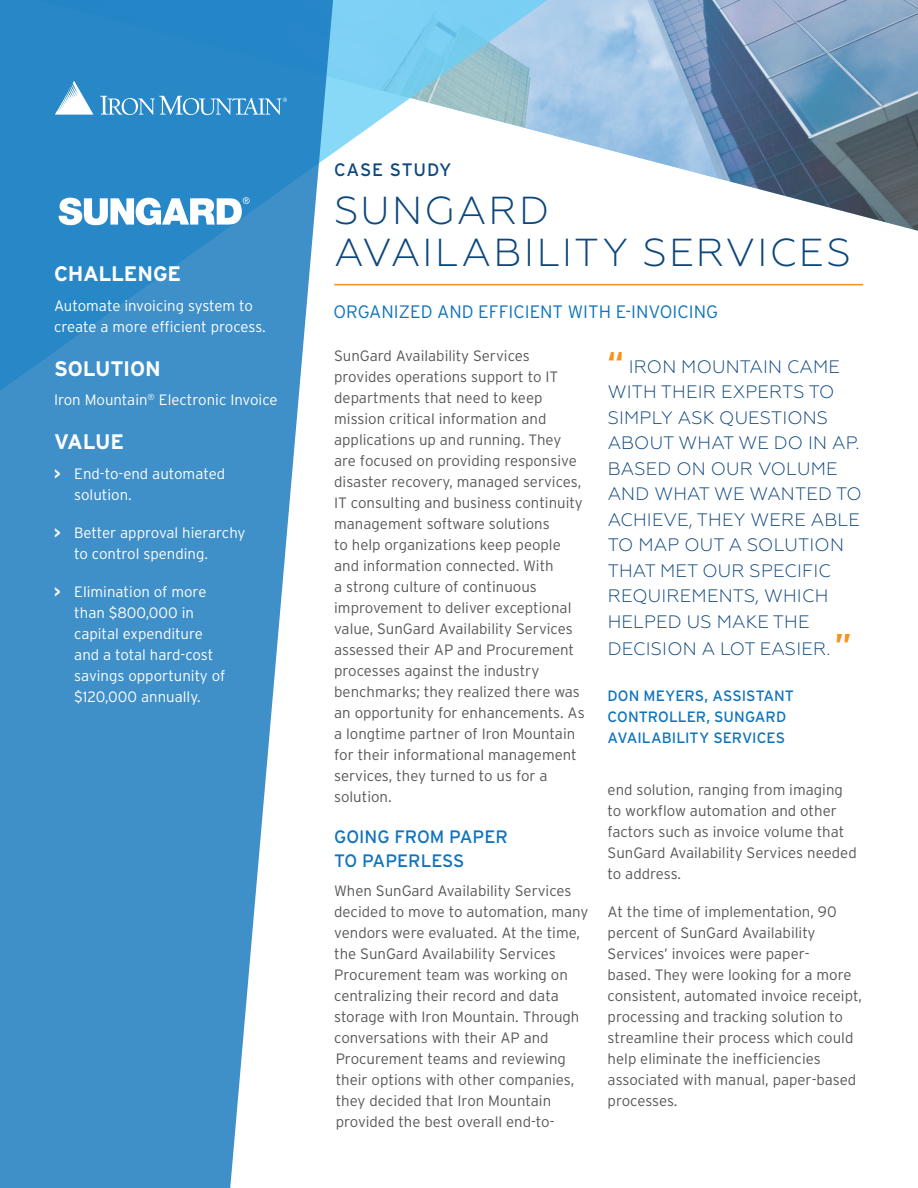
<style>
.page{position:relative;width:918px;height:1188px;background:#fff}
.page>*{position:absolute;margin:0;border:0;box-sizing:border-box;transform-origin:0 0}
.t1{font:300 39px/42px "Geometria";letter-spacing:.055em;color:#0d477c}
.t2{font:700 21px "Interstate";letter-spacing:-.015em;color:#fff}
.t3{font:300 18px/25.7px "Geometria";letter-spacing:.01em;color:#0d477c}
.t4{font:300 18px "Interstate";color:#1074bc}
.t5{font:18px/24px "Interstate";color:#1074bc}
.t6{font:18px "Interstate";letter-spacing:.04em;color:#0d477c}
.t7{font:300 15px/21px "Interstate";color:#57585a}
.t8{font:300 15px/21px "Interstate";color:#fff}
.t9{font:15px/21px "Interstate";color:#1074bc}
.s1{font-weight:700}
.s2{font-family:"Interstate";font-weight:700;font-size:30px;color:#f7931d}
</style>
<div class="page">
<hr style="left:334px;top:284px;width:529px;height:1px;background:#f7931d">
<img style="left:590px;top:0;width:328px;height:231px">
<svg style="left:334px;top:0;width:256px;height:286px"></svg>
<svg style="left:0;top:0;width:334px;height:1188px;fill:#3f8fc9"></svg>
<svg style="left:100px;top:96px;width:187px;height:19px"></svg>
<svg style="left:55px;top:81px;width:38px;height:34px"></svg>
<svg style="left:59px;top:197px;width:191px;height:29px"></svg>
<h2 class="t2" style="left:54px;top:261px;width:129px">CHALLENGE</h2>
<p class="t8" style="left:54px;top:295px;width:213px">Automate invoicing system to create a more efficient process.</p>
<h2 class="t2" style="left:54px;top:356px;width:108px">SOLUTION</h2>
<p class="t8" style="left:54px;top:389px;width:225px">Iron Mountain<sup>®</sup> Electronic Invoice</p>
<h2 class="t2" style="left:54px;top:429px;width:72px">VALUE</h2>
<p class="t8" style="left:74px;top:463px;width:152px;text-indent:-20px"><span class="s1">&gt;</span> End-to-end automated solution.</p>
<p class="t8" style="left:74px;top:522px;width:173px;text-indent:-20px"><span class="s1">&gt;</span> Better approval hierarchy to control spending.</p>
<p class="t8" style="left:74px;top:581px;width:153px;text-indent:-20px"><span class="s1">&gt;</span> Elimination of more than $800,000 in capital expenditure and a total hard-cost savings opportunity of $120,000 annually.</p>
<p class="t6" style="left:334px;top:158px;width:119px">CASE STUDY</p>
<h1 class="t1" style="left:334px;top:189px;width:518px">SUNGARD<br>AVAILABILITY SERVICES</h1>
<p class="t4" style="left:334px;top:301px;width:386px">ORGANIZED AND EFFICIENT WITH E-INVOICING</p>
<p class="t7" style="left:334px;top:345px;width:252px">SunGard Availability Services provides operations support to IT departments that need to keep mission critical information and applications up and running. They are focused on providing responsive disaster recovery, managed services, IT consulting and business continuity management software solutions<br>to help organizations keep people and information connected. With<br>a strong culture of continuous improvement to deliver exceptional value, SunGard Availability Services assessed their AP and Procurement processes against the industry benchmarks; they realized there was an opportunity for enhancements. As a longtime partner of Iron Mountain for their informational management services, they turned to us for a solution.</p>
<p class="t5" style="left:334px;top:824px;width:175px">GOING FROM PAPER<br>TO PAPERLESS</p>
<p class="t7" style="left:334px;top:880px;width:256px">When SunGard Availability Services decided to move to automation, many vendors were evaluated. At the time, the SunGard Availability Services Procurement team was working on centralizing their record and data storage with Iron Mountain. Through conversations with their AP and Procurement teams and reviewing their options with other companies, they decided that Iron Mountain provided the best overall end-to-</p>
<p class="t3" style="left:608px;top:353px;width:256px"><span class="s2">“</span> IRON MOUNTAIN CAME<br>WITH THEIR EXPERTS TO<br>SIMPLY ASK QUESTIONS<br>ABOUT WHAT WE DO IN AP.<br>BASED ON OUR VOLUME<br>AND WHAT WE WANTED TO<br>ACHIEVE, THEY WERE ABLE<br>TO MAP OUT A SOLUTION<br>THAT MET OUR SPECIFIC<br>REQUIREMENTS, WHICH<br>HELPED US MAKE THE<br>DECISION A LOT EASIER. <span class="s2">”</span></p>
<p class="t9" style="left:608px;top:685px;width:188px">DON MEYERS, ASSISTANT<br>CONTROLLER, SUNGARD<br>AVAILABILITY SERVICES</p>
<p class="t7" style="left:608px;top:779px;width:251px">end solution, ranging from imaging to workflow automation and other factors such as invoice volume that<br>SunGard Availability Services needed to address.</p>
<p class="t7" style="left:608px;top:901px;width:256px">At the time of implementation, 90 percent of SunGard Availability Services’ invoices were paper-<br>based. They were looking for a more consistent, automated invoice receipt, processing and tracking solution to streamline their process which could help eliminate the inefficiencies associated with manual, paper-based processes.</p>
</div>
